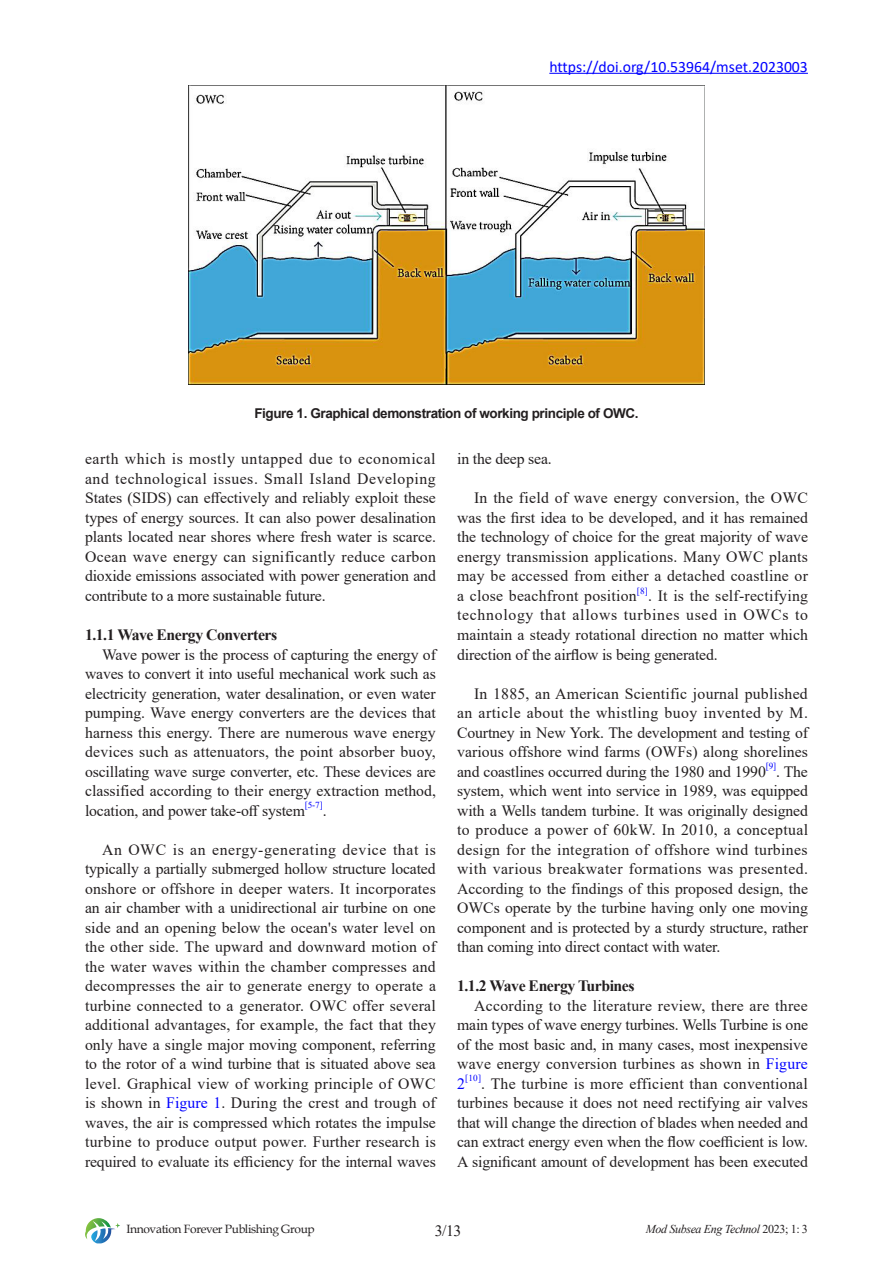
<style>
.page{position:relative;width:893px;height:1263px;background:#fff}
.page>*{position:absolute;margin:0;border:0;box-sizing:border-box;transform-origin:0 0}
.正文{font:15.75px/19.5px "Times New Roman";letter-spacing:-.01em;color:#231f20;text-align:justify}
.二级及以下等级标题{font:700 15.75px "Times New Roman";letter-spacing:-.03em;color:#231f20}
.t1{font:15.75px "Calibri";color:#00f}
.图注样式{font:700 13.5px "Arial";letter-spacing:-.03em;color:#231f20}
.t2{font:12px "Book Antiqua";letter-spacing:-.03em;color:#231f20}
.t3{font:italic 12px "Times New Roman";letter-spacing:-.03em;color:#231f20}
.正文-2{font:9.15px "Times New Roman";color:#00f}
.s1{color:#00f}
.s2{font-style:normal}
</style>
<div class="page">
<svg style="left:85px;top:1218px;width:35px;height:25px"></svg>
<hr style="left:549px;top:73px;width:259px;height:1px;background:#00f">
<img style="left:188px;top:85px;width:517px;height:300px">
<p class="t1" style="left:549px;top:55px;width:260px">https://doi.org/10.53964/mset.2023003</p>
<p class="图注样式" style="left:254px;top:403px;width:386px">Figure 1. Graphical demonstration of working principle of OWC.</p>
<p class="正文" style="left:85px;top:449px;width:352px">earth which is mostly untapped due to economical and technological issues. Small Island Developing States (SIDS) can effectively and reliably exploit these types of energy sources. It can also power desalination plants located near shores where fresh water is scarce.<br>Ocean wave energy can significantly reduce carbon dioxide emissions associated with power generation and contribute to a more sustainable future.</p>
<p class="二级及以下等级标题" style="left:85px;top:623px;width:194px">1.1.1 Wave Energy Converters</p>
<p class="正文" style="left:85px;top:644px;width:352px;text-indent:17px">Wave power is the process of capturing the energy of waves to convert it into useful mechanical work such as electricity generation, water desalination, or even water pumping. Wave energy converters are the devices that harness this energy. There are numerous wave energy devices such as attenuators, the point absorber buoy, oscillating wave surge converter, etc. These devices are classified according to their energy extraction method, location, and power take-off system</p>
<p class="正文-2" style="left:305px;top:798px;width:19px">[5-7]</p>
<p class="正文" style="left:323px;top:800px;width:5px">.</p>
<p class="正文" style="left:85px;top:839px;width:352px;text-indent:17px">An OWC is an energy-generating device that is typically a partially submerged hollow structure located onshore or offshore in deeper waters. It incorporates an air chamber with a unidirectional air turbine on one side and an opening below the ocean's water level on the other side. The upward and downward motion of the water waves within the chamber compresses and decompresses the air to generate energy to operate a turbine connected to a generator. OWC offer several additional advantages, for example, the fact that they only have a single major moving component, referring to the rotor of a wind turbine that is situated above sea level. Graphical view of working principle of OWC is shown in <span class="s1">Figure 1</span>. During the crest and trough of waves, the air is compressed which rotates the impulse turbine to produce output power. Further research is required to evaluate its efficiency for the internal waves</p>
<p class="正文" style="left:457px;top:449px;width:96px">in the deep sea.</p>
<p class="正文" style="left:457px;top:488px;width:352px;text-indent:17px">In the field of wave energy conversion, the OWC was the first idea to be developed, and it has remained the technology of choice for the great majority of wave energy transmission applications. Many OWC plants may be accessed from either a detached coastline or a close beachfront position</p>
<p class="正文-2" style="left:637px;top:584px;width:13px">[8]</p>
<p class="正文" style="left:457px;top:585px;width:352px;text-indent:191px">. It is the self-rectifying technology that allows turbines used in OWCs to maintain a steady rotational direction no matter which direction of the airflow is being generated.</p>
<p class="正文" style="left:457px;top:683px;width:352px;text-indent:17px">In 1885, an American Scientific journal published an article about the whistling buoy invented by M.<br>Courtney in New York. The development and testing of various offshore wind farms (OWFs) along shorelines and coastlines occurred during the 1980 and 1990</p>
<p class="正文-2" style="left:766px;top:759px;width:12px">[9]</p>
<p class="正文" style="left:457px;top:761px;width:352px;text-indent:319px">. The system, which went into service in 1989, was equipped with a Wells tandem turbine. It was originally designed to produce a power of 60kW. In 2010, a conceptual design for the integration of offshore wind turbines with various breakwater formations was presented.<br>According to the findings of this proposed design, the OWCs operate by the turbine having only one moving component and is protected by a sturdy structure, rather than coming into direct contact with water.</p>
<p class="二级及以下等级标题" style="left:457px;top:974px;width:179px">1.1.2 Wave Energy Turbines</p>
<p class="正文" style="left:457px;top:995px;width:352px;text-indent:17px">According to the literature review, there are three main types of wave energy turbines. Wells Turbine is one of the most basic and, in many cases, most inexpensive wave energy conversion turbines as shown in <span class="s1">Figure 2</span></p>
<p class="正文-2" style="left:465px;top:1071px;width:17px">[10]</p>
<p class="正文" style="left:457px;top:1073px;width:352px;text-indent:24px">. The turbine is more efficient than conventional turbines because it does not need rectifying air valves that will change the direction of blades when needed and can extract energy even when the flow coefficient is low.<br>A significant amount of development has been executed</p>
<p class="t2" style="left:126px;top:1220px;width:190px">Innovation Forever Publishing Group</p>
<p class="正文" style="left:435px;top:1220px;width:28px">3/13</p>
<p class="t3" style="left:646px;top:1220px;width:164px">Mod Subsea Eng Technol <span class="s2">2023; 1: 3</span></p>
</div>
